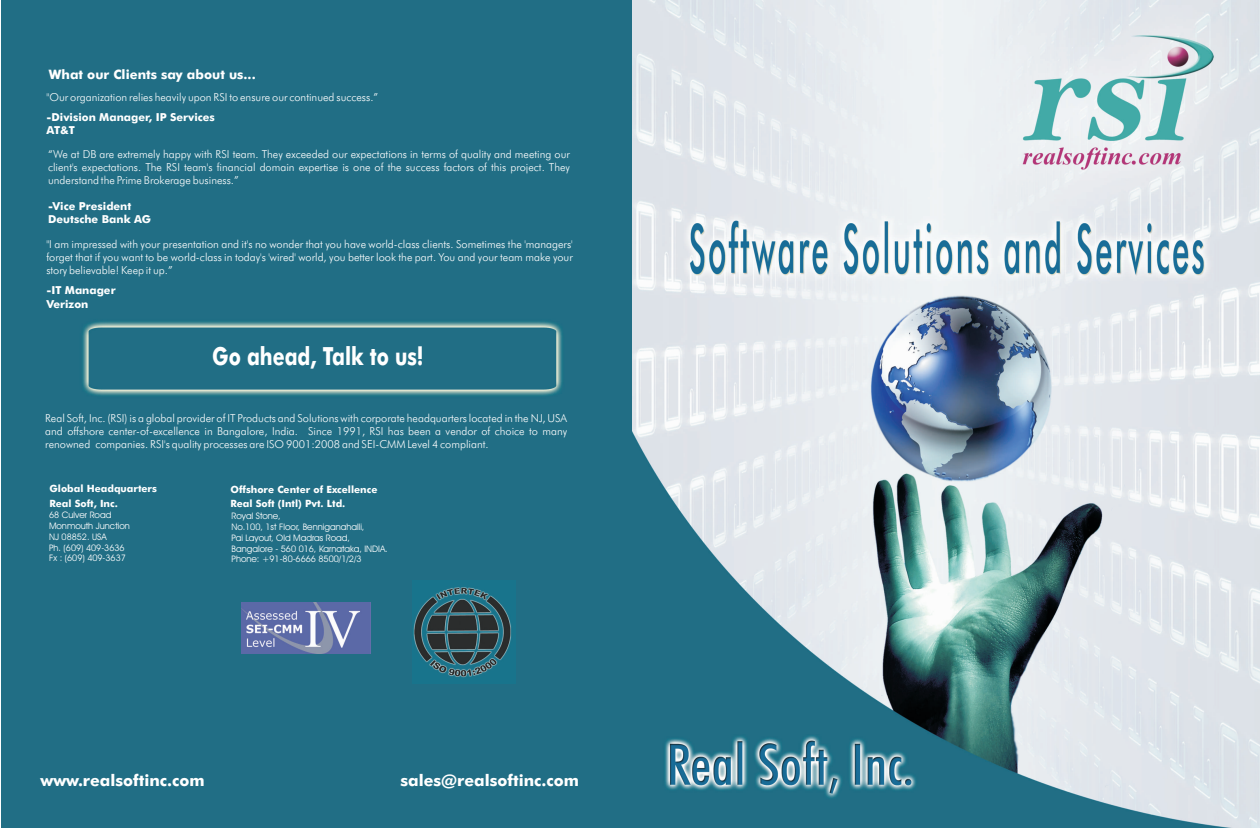
<style>
.page{position:relative;width:1260px;height:828px;background:#fff}
.page>*{position:absolute;margin:0;border:0;box-sizing:border-box;transform-origin:0 0}
.t1{font:25px "Futura Md BT";color:#fff;scale:.78 1}
.t2{font:16px "Futura Md BT";color:#fff}
.t3{font:13px "Futura Md BT";color:#fff}
.t4{font:11px/13.2px "Futura Lt BT";color:#fff;text-align:justify}
.t5{font:11px/13.2px "Futura Md BT";color:#fff}
.t6{font:10px/14.4px "Futura Md BT";color:#fff}
.t7{font:9px/10.8px "Avant Garde Bk BT";color:#fff}
</style>
<div class="page">
<img style="left:1px;top:0;width:1259px;height:828px">
<img style="left:241px;top:603px;width:129px;height:51px">
<img style="left:413px;top:580px;width:103px;height:104px">
<p class="t3" style="left:49px;top:69px;width:208px">What our Clients say about us...</p>
<p class="t4" style="left:47px;top:91px;width:333px">"Our organization relies heavily upon RSI to ensure our continued success.”</p>
<p class="t5" style="left:47px;top:112px;width:170px">-Division Manager, IP Services<br>AT&amp;T</p>
<p class="t4" style="left:48px;top:148px;width:523px">“We at DB are extremely happy with RSI team. They exceeded our expectations in terms of quality and meeting our client's expectations. The RSI team's financial domain expertise is one of the success factors of this project. They understand the Prime Brokerage business.”</p>
<p class="t5" style="left:48px;top:201px;width:105px">-Vice President<br>Deutsche Bank AG</p>
<p class="t4" style="left:46px;top:238px;width:528px">"I am impressed with your presentation and it's no wonder that you have world-class clients. Sometimes the 'managers' forget that if you want to be world-class in today's 'wired' world, you better look the part. You and your team make your story believable! Keep it up.”</p>
<p class="t5" style="left:46px;top:285px;width:71px">-IT Manager<br>Verizon</p>
<h1 class="t1" style="left:212px;top:346px;width:273px">Go ahead, Talk to us!</h1>
<p class="t4" style="left:45px;top:412px;width:523px">Real Soft, Inc. (RSI) is a global provider of IT Products and Solutions with corporate headquarters located in the NJ, USA and offshore center-of-excellence in Bangalore, India. Since 1991, RSI has been a vendor of choice to many renowned companies. RSI's quality processes are ISO 9001:2008 and SEI-CMM Level 4 compliant.</p>
<p class="t6" style="left:49px;top:483px;width:109px">Global Headquarters<br>Real Soft, Inc.</p>
<p class="t7" style="left:49px;top:510px;width:82px">68 Culver Road<br>Monmouth Junction<br>NJ 08852. USA<br>Ph. (609) 409-3636<br>Fx : (609) 409-3637</p>
<p class="t6" style="left:230px;top:483px;width:149px;line-height:14px">Offshore Center of Excellence<br>Real Soft (Intl) Pvt. Ltd.</p>
<p class="t7" style="left:232px;top:512px;width:158px">Royal Stone,<br>No.100, 1st Floor, Benniganahalli,<br>Pai Layout, Old Madras Road,<br>Bangalore - 560 016, Karnataka, INDIA.<br>Phone: +91-80-6666 8500/1/2/3</p>
<h2 class="t2" style="left:41px;top:774px;width:166px">www.realsoftinc.com</h2>
<h2 class="t2" style="left:400px;top:773px;width:180px">sales@realsoftinc.com</h2>
</div>
